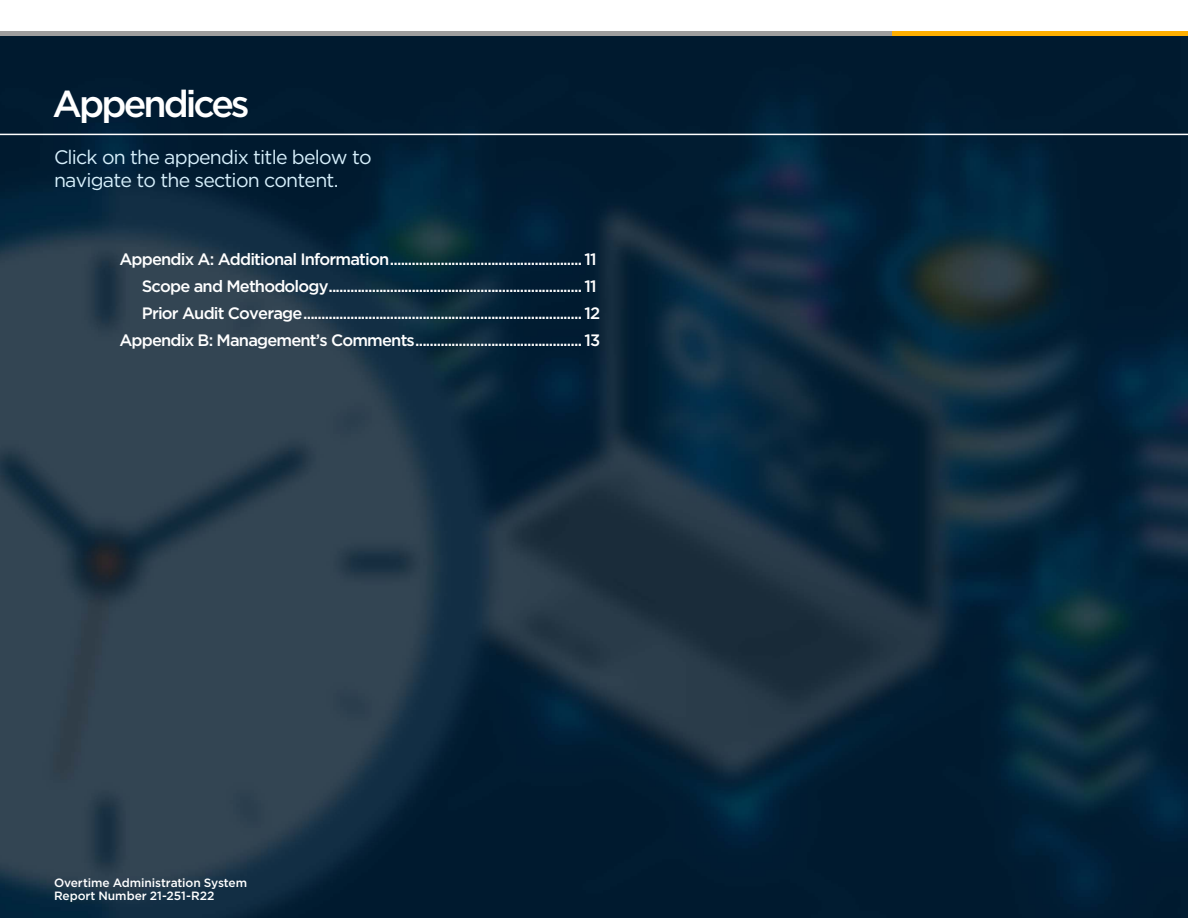
<style>
.page{position:relative;width:1188px;height:918px;background:#fff}
.page>*{position:absolute;margin:0;border:0;box-sizing:border-box;transform-origin:0 0}
.t1{font:500 37.5px "Gotham";letter-spacing:-.08em;color:#fff}
.t2{font:19.5px/23.4px "Gotham";letter-spacing:-.04em;color:#d7f0fc}
.t3{font:500 16.5px/27px "Gotham";letter-spacing:-.05em;color:#fff;text-align:right}
.t4{font:500 12px/13.5px "Gotham";letter-spacing:-.005em;color:#fff}
</style>
<div class="page">
<img style="left:0;top:31px;width:1188px;height:887px">
<hr style="left:0;top:134px;width:1188px;height:1px;background:#fff">
<hr style="left:0;top:32px;width:1188px;height:4px;background:#9e9e9e">
<hr style="left:893px;top:32px;width:295px;height:4px;background:#ffaf00">
<h1 class="t1" style="left:52px;top:83px;width:199px">Appendices</h1>
<p class="t2" style="left:54px;top:145px;width:319px">Click on the appendix title below to navigate to the section content.</p>
<p class="t3" style="left:119px;top:245px;width:482px">Appendix A: Additional Information..................................................... 11<br>Scope and Methodology...................................................................... 11<br>Prior Audit Coverage............................................................................. 12<br>Appendix B: Management’s Comments.............................................. 13</p>
<p class="t4" style="left:54px;top:875px;width:195px">Overtime Administration System<br>Report Number 21-251-R22</p>
</div>
